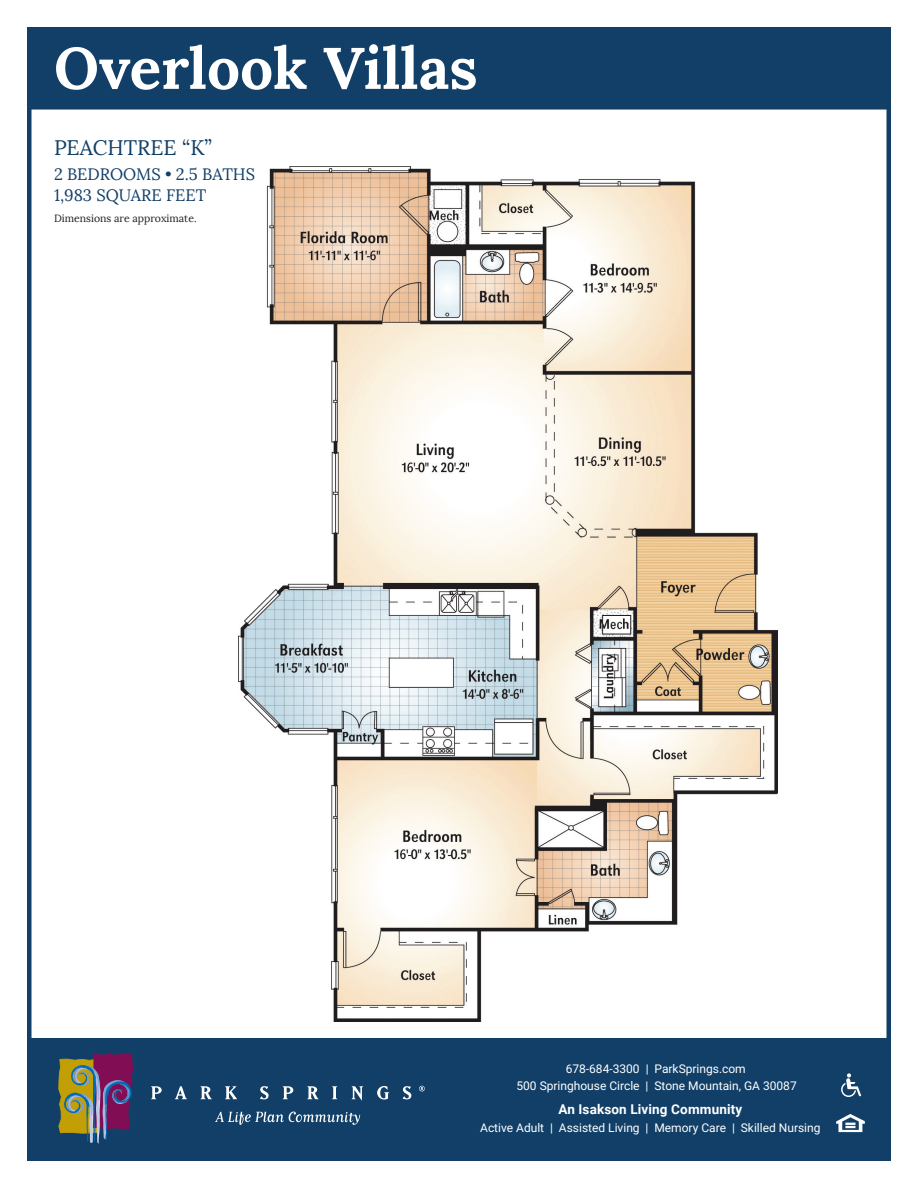
<style>
.page{position:relative;width:918px;height:1188px;background:#fff}
.page>*{position:absolute;margin:0;border:0;box-sizing:border-box;transform-origin:0 0}
.t1{font:700 58.5px "Lora";color:#fff}
.CopyBlockBullets{font:21px "Lora";color:#113f67}
.CopyBlockBullets-2{font:16.5px "Lora";color:#113f67}
.t2{font:700 13.5px "Roboto";letter-spacing:.01em;color:#fff}
.t3{font:12px "Roboto";color:#fff}
.CompareCategories{font:10.5px "Lora";color:#231f20}
</style>
<div class="page">
<div style="left:27px;top:32px;width:864px;height:80px;background:#113f67"></div>
<hr style="left:31px;top:110px;width:857px;height:4px;background:#fff">
<div style="left:30px;top:1039px;width:858px;height:119px;background:#113f67"></div>
<img style="left:58px;top:1053px;width:75px;height:91px">
<svg style="left:836px;top:1114px;width:29px;height:18px"></svg>
<svg style="left:841px;top:1073px;width:20px;height:24px"></svg>
<svg style="left:215px;top:1112px;width:145px;height:13px"></svg>
<svg style="left:151px;top:1086px;width:11px;height:13px"></svg>
<svg style="left:175px;top:1086px;width:12px;height:13px"></svg>
<svg style="left:200px;top:1086px;width:12px;height:13px"></svg>
<svg style="left:225px;top:1086px;width:12px;height:13px"></svg>
<svg style="left:260px;top:1086px;width:9px;height:13px"></svg>
<svg style="left:283px;top:1086px;width:10px;height:13px"></svg>
<svg style="left:307px;top:1086px;width:12px;height:13px"></svg>
<svg style="left:332px;top:1086px;width:5px;height:13px"></svg>
<svg style="left:351px;top:1086px;width:12px;height:15px"></svg>
<svg style="left:377px;top:1086px;width:12px;height:14px"></svg>
<svg style="left:403px;top:1086px;width:8px;height:13px"></svg>
<svg style="left:419px;top:1086px;width:6px;height:5px"></svg>
<img style="left:239px;top:167px;width:539px;height:854px">
<div style="left:27px;top:27px;width:864px;height:1134px;border:4px solid #113f67"></div>
<p class="t1" style="left:54px;top:30px;width:425px">Overlook Villas</p>
<p class="CopyBlockBullets" style="left:54px;top:134px;width:159px">PEACHTREE “K”</p>
<p class="CopyBlockBullets-2" style="left:54px;top:164px;width:203px">2 BEDROOMS • 2.5 BATHS</p>
<p class="CopyBlockBullets-2" style="left:54px;top:185px;width:154px">1,983 SQUARE FEET</p>
<p class="CompareCategories" style="left:54px;top:212px;width:144px">Dimensions are approximate.</p>
<p class="t3" style="left:566px;top:1060px;width:182px">678-684-3300 | ParkSprings.com</p>
<p class="t3" style="left:517px;top:1078px;width:282px">500 Springhouse Circle | Stone Mountain, GA 30087</p>
<p class="t2" style="left:558px;top:1100px;width:185px">An Isakson Living Community</p>
<p class="t3" style="left:480px;top:1119px;width:342px">Active Adult | Assisted Living | Memory Care | Skilled Nursing</p>
</div>
